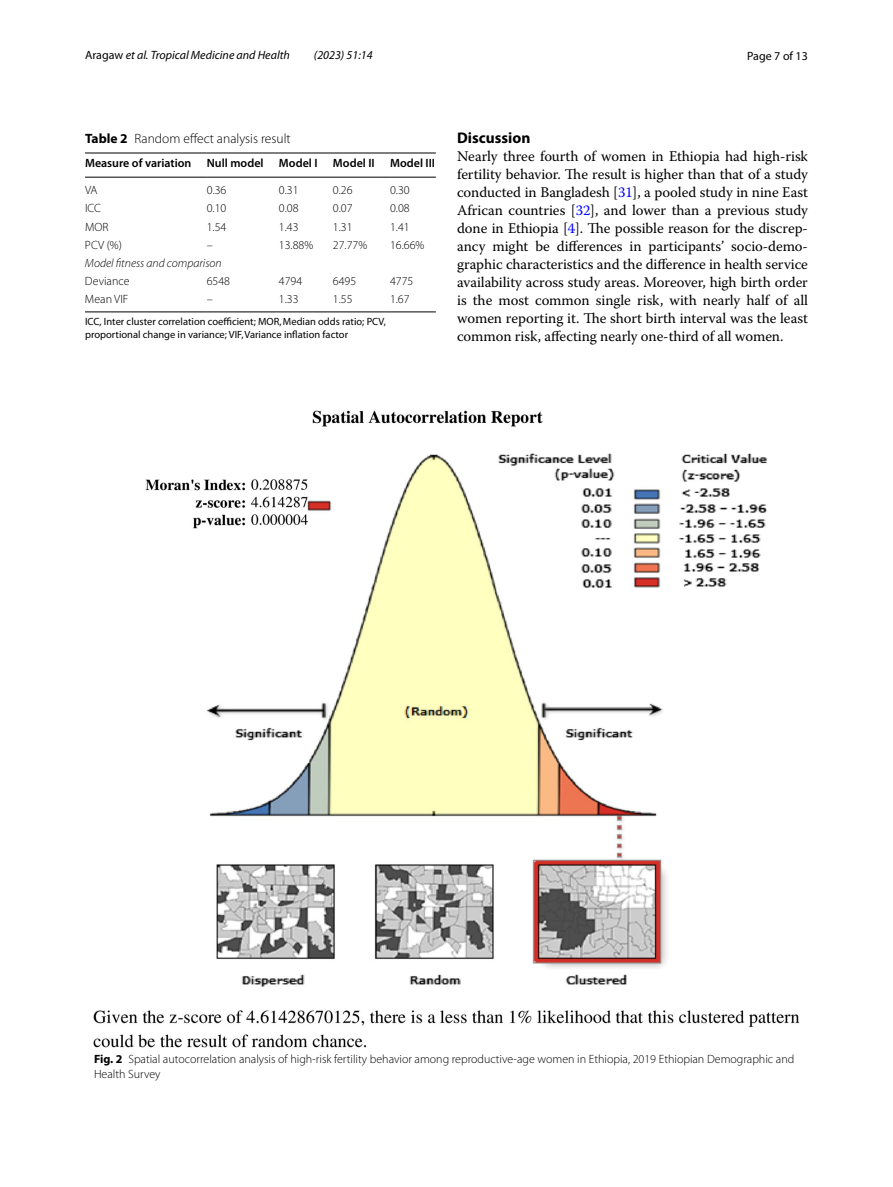
<style>
.page{position:relative;width:893px;height:1187px;background:#fff}
.page>*{position:absolute;margin:0;border:0;box-sizing:border-box;transform-origin:0 0}
.t1{font:700 15.45px "Myriad Pro";color:#000}
.t2{font:14.7px/18px "Warnock Pro";letter-spacing:-.005em;color:#000;text-align:justify}
.t3{font:300 13.5px "Myriad Pro";color:#000}
.t4{font:300 12px/15px "Myriad Pro";color:#000}
.t5{font:600 12px "Myriad Pro";color:#000}
.t6{font:italic 12px "Myriad Pro";color:#000}
.t7{font:italic 300 12px "Myriad Pro";color:#000}
.t8{font:12px "Myriad Pro";color:#000}
.t9{font:10.5px/12.8px "Myriad Pro";color:#000}
.s1{font-style:normal}
.s2{font-weight:700}
.s3{color:#00f}
</style>
<div class="page">
<hr style="left:85px;top:153px;width:122px;height:1px;background:#000">
<hr style="left:85px;top:177px;width:122px;height:1px;background:#000">
<hr style="left:207px;top:153px;width:72px;height:1px;background:#000">
<hr style="left:207px;top:177px;width:72px;height:1px;background:#000">
<hr style="left:279px;top:153px;width:54px;height:1px;background:#000">
<hr style="left:279px;top:177px;width:54px;height:1px;background:#000">
<hr style="left:333px;top:153px;width:57px;height:1px;background:#000">
<hr style="left:333px;top:177px;width:57px;height:1px;background:#000">
<hr style="left:390px;top:153px;width:46px;height:1px;background:#000">
<hr style="left:390px;top:177px;width:46px;height:1px;background:#000">
<hr style="left:85px;top:311px;width:122px;height:1px;background:#000">
<hr style="left:207px;top:311px;width:72px;height:1px;background:#000">
<hr style="left:279px;top:311px;width:54px;height:1px;background:#000">
<hr style="left:333px;top:311px;width:57px;height:1px;background:#000">
<hr style="left:390px;top:311px;width:46px;height:1px;background:#000">
<img style="left:94px;top:410px;width:705px;height:637px">
<p class="t6" style="left:85px;top:48px;width:206px"><span class="s1">Aragaw</span> et al. Tropical Medicine and Health</p>
<p class="t6" style="left:314px;top:48px;width:60px">(2023) 51:14</p>
<p class="t8" style="left:747px;top:48px;width:62px">Page 7 of 13</p>
<p class="t3" style="left:85px;top:131px;width:207px"><span class="s2">Table 2</span> Random effect analysis result</p>
<p class="t5" style="left:85px;top:156px;width:108px">Measure of variation</p>
<p class="t5" style="left:207px;top:156px;width:58px">Null model</p>
<p class="t5" style="left:279px;top:156px;width:40px">Model I</p>
<p class="t5" style="left:333px;top:156px;width:43px">Model II</p>
<p class="t5" style="left:390px;top:156px;width:46px">Model III</p>
<p class="t4" style="left:85px;top:183px;width:14px">VA</p>
<p class="t4" style="left:207px;top:183px;width:21px">0.36</p>
<p class="t4" style="left:279px;top:183px;width:21px">0.31</p>
<p class="t4" style="left:333px;top:183px;width:21px">0.26</p>
<p class="t4" style="left:390px;top:183px;width:21px">0.30</p>
<p class="t4" style="left:85px;top:201px;width:18px">ICC</p>
<p class="t4" style="left:207px;top:201px;width:21px">0.10</p>
<p class="t4" style="left:279px;top:201px;width:21px">0.08</p>
<p class="t4" style="left:333px;top:201px;width:21px">0.07</p>
<p class="t4" style="left:390px;top:201px;width:21px">0.08</p>
<p class="t4" style="left:85px;top:219px;width:25px">MOR</p>
<p class="t4" style="left:207px;top:219px;width:21px">1.54</p>
<p class="t4" style="left:279px;top:219px;width:21px">1.43</p>
<p class="t4" style="left:333px;top:219px;width:21px">1.31</p>
<p class="t4" style="left:390px;top:219px;width:21px">1.41</p>
<p class="t4" style="left:85px;top:237px;width:38px">PCV (%)</p>
<p class="t4" style="left:207px;top:237px;width:7px">–</p>
<p class="t4" style="left:279px;top:237px;width:36px">13.88%</p>
<p class="t4" style="left:333px;top:237px;width:36px">27.77%</p>
<p class="t4" style="left:390px;top:237px;width:36px">16.66%</p>
<p class="t7" style="left:85px;top:256px;width:138px">Model fitness and comparison</p>
<p class="t4" style="left:85px;top:274px;width:46px">Deviance</p>
<p class="t4" style="left:207px;top:274px;width:25px">6548</p>
<p class="t4" style="left:279px;top:274px;width:25px">4794</p>
<p class="t4" style="left:333px;top:274px;width:25px">6495</p>
<p class="t4" style="left:390px;top:274px;width:25px">4775</p>
<p class="t4" style="left:85px;top:292px;width:45px">Mean VIF</p>
<p class="t4" style="left:207px;top:292px;width:7px">–</p>
<p class="t4" style="left:279px;top:292px;width:21px">1.33</p>
<p class="t4" style="left:333px;top:292px;width:21px">1.55</p>
<p class="t4" style="left:390px;top:292px;width:21px">1.67</p>
<p class="t9" style="left:85px;top:315px;width:302px">ICC, Inter cluster correlation coefficient; MOR,Median odds ratio; PCV, proportional change in variance; VIF,Variance inflation factor</p>
<p class="t1" style="left:457px;top:128px;width:75px">Discussion</p>
<p class="t2" style="left:457px;top:147px;width:352px">Nearly three fourth of women in Ethiopia had high-risk fertility behavior. The result is higher than that of a study conducted in Bangladesh [<span class="s3">31</span>], a pooled study in nine East African countries [<span class="s3">32</span>], and lower than a previous study done in Ethiopia [<span class="s3">4</span>]. The possible reason for the discrep&shy;ancy might be differences in participants’ socio-demo&shy;graphic characteristics and the difference in health service availability across study areas. Moreover, high birth order is the most common single risk, with nearly half of all women reporting it. The short birth interval was the least common risk, affecting nearly one-third of all women.</p>
<p class="t4" style="left:94px;top:1051px;width:702px"><span class="s2">Fig. 2</span> Spatial autocorrelation analysis of high-risk fertility behavior among reproductive-age women in Ethiopia, 2019 Ethiopian Demographic and<br>Health Survey</p>
</div>
